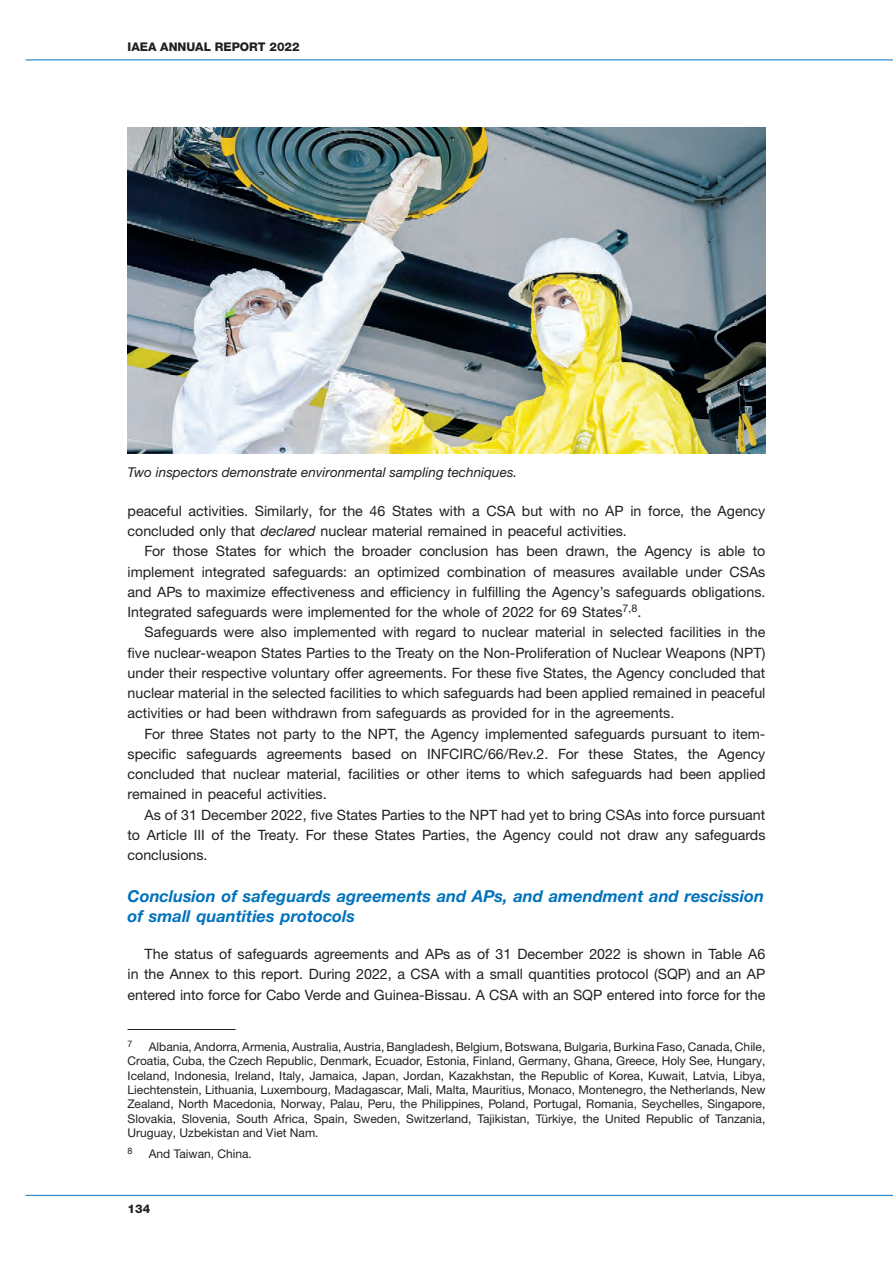
<style>
.page{position:relative;width:893px;height:1263px;background:#fff}
.page>*{position:absolute;margin:0;border:0;box-sizing:border-box;transform-origin:0 0}
.t1{font:italic 700 16.5px/20.2px "Helvetica Neue LTW1 G";color:#0072bc}
.t2{font:14.25px/20.2px "Helvetica Neue LTW1 G";color:#231f20;text-align:justify}
.t3{font:italic 13.5px "Helvetica Neue LTW1 G";color:#231f20}
.t4{font:12px/14.4px "Helvetica Neue LTW1 G";color:#231f20;text-align:justify}
.t5{font:800 12px "Helvetica Neue LTW1 G";color:#231f20}
.t6{font:9px "Helvetica Neue LTW1 G";color:#231f20}
.s1{font-style:italic}
</style>
<div class="page">
<hr style="left:26px;top:60px;width:867px;height:1px;background:#0072bc">
<hr style="left:26px;top:1195px;width:867px;height:1px;background:#0072bc">
<hr style="left:128px;top:1029px;width:108px;height:1px;background:#231f20">
<img style="left:128px;top:128px;width:637px;height:325px">
<p class="t5" style="left:128px;top:40px;width:174px">IAEA ANNUAL REPORT 2022</p>
<p class="t3" style="left:128px;top:464px;width:389px">Two inspectors demonstrate environmental sampling techniques.</p>
<p class="t2" style="left:128px;top:501px;width:639px">peaceful activities. Similarly, for the 46 States with a CSA but with no AP in force, the Agency concluded only that <span class="s1">declared</span> nuclear material remained in peaceful activities.</p>
<p class="t2" style="left:128px;top:541px;width:639px;text-indent:17px">For those States for which the broader conclusion has been drawn, the Agency is able to implement integrated safeguards: an optimized combination of measures available under CSAs and APs to maximize effectiveness and efficiency in fulfilling the Agency’s safeguards obligations.<br>Integrated safeguards were implemented for the whole of 2022 for 69 States<sup>7,8</sup>.</p>
<p class="t2" style="left:128px;top:622px;width:639px;text-indent:17px">Safeguards were also implemented with regard to nuclear material in selected facilities in the five nuclear-weapon States Parties to the Treaty on the Non-Proliferation of Nuclear Weapons (NPT) under their respective voluntary offer agreements. For these five States, the Agency concluded that nuclear material in the selected facilities to which safeguards had been applied remained in peaceful activities or had been withdrawn from safeguards as provided for in the agreements.</p>
<p class="t2" style="left:128px;top:723px;width:639px;text-indent:17px">For three States not party to the NPT, the Agency implemented safeguards pursuant to item&shy;specific safeguards agreements based on INFCIRC/66/Rev.2. For these States, the Agency concluded that nuclear material, facilities or other items to which safeguards had been applied remained in peaceful activities.</p>
<p class="t2" style="left:128px;top:804px;width:639px;text-indent:17px">As of 31 December 2022, five States Parties to the NPT had yet to bring CSAs into force pursuant to Article III of the Treaty. For these States Parties, the Agency could not draw any safeguards conclusions.</p>
<p class="t1" style="left:128px;top:886px;width:638px">Conclusion of safeguards agreements and APs, and amendment and rescission of small quantities protocols</p>
<p class="t2" style="left:128px;top:944px;width:639px;text-indent:17px">The status of safeguards agreements and APs as of 31 December 2022 is shown in Table A6 in the Annex to this report. During 2022, a CSA with a small quantities protocol (SQP) and an AP entered into force for Cabo Verde and Guinea-Bissau. A CSA with an SQP entered into force for the</p>
<p class="t6" style="left:128px;top:1038px;width:7px">7</p>
<p class="t4" style="left:128px;top:1039px;width:639px;text-indent:21px">Albania, Andorra, Armenia, Australia, Austria, Bangladesh, Belgium, Botswana, Bulgaria, Burkina Faso, Canada, Chile, Croatia, Cuba, the Czech Republic, Denmark, Ecuador, Estonia, Finland, Germany, Ghana, Greece, Holy See, Hungary, Iceland, Indonesia, Ireland, Italy, Jamaica, Japan, Jordan, Kazakhstan, the Republic of Korea, Kuwait, Latvia, Libya, Liechtenstein, Lithuania, Luxembourg, Madagascar, Mali, Malta, Mauritius, Monaco, Montenegro, the Netherlands, New Zealand, North Macedonia, Norway, Palau, Peru, the Philippines, Poland, Portugal, Romania, Seychelles, Singapore, Slovakia, Slovenia, South Africa, Spain, Sweden, Switzerland, Tajikistan, Türkiye, the United Republic of Tanzania, Uruguay, Uzbekistan and Viet Nam.</p>
<p class="t6" style="left:128px;top:1146px;width:7px">8</p>
<p class="t4" style="left:149px;top:1147px;width:105px">And Taiwan, China.</p>
<p class="t5" style="left:128px;top:1201px;width:24px">134</p>
</div>
